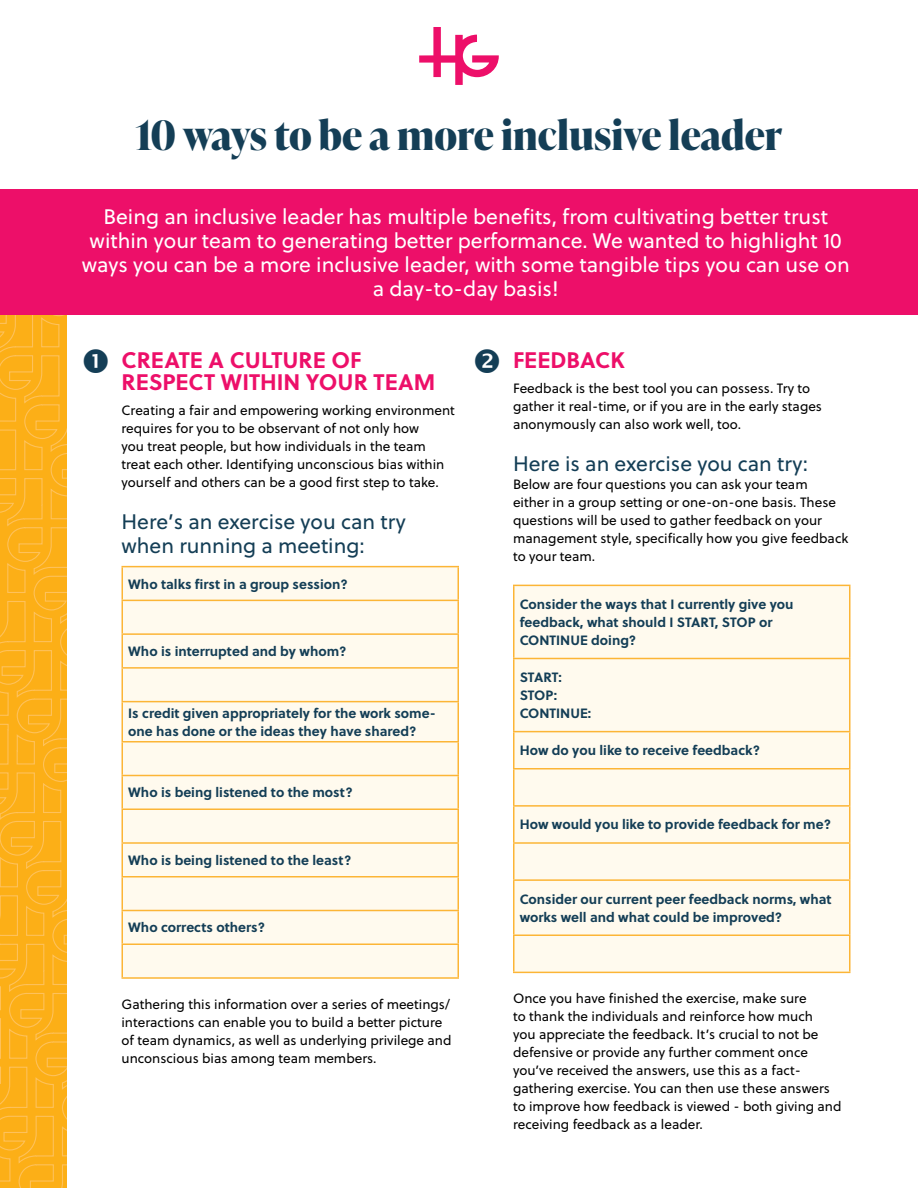
<style>
.page{position:relative;width:918px;height:1188px;background:#fff}
.page>*{position:absolute;margin:0;border:0;box-sizing:border-box;transform-origin:0 0}
.t1{font:700 40.5px "Ivy Presto Display";color:#143e56}
.t2{font:700 22.5px/22.5px "Soleil";color:#ed0f69}
.t3{font:21px/24px "Soleil";color:#fff;text-align:center}
.t4{font:21px/24px "Soleil";color:#143e56}
.t5{font:13.5px/18px "Soleil";color:#000}
.t6{font:700 13.5px/18px "Soleil";color:#143e56}
</style>
<div class="page">
<svg style="left:0;top:315px;width:66px;height:873px;background:#fcb01e"></svg>
<svg style="left:419px;top:27px;width:80px;height:58px"></svg>
<div style="left:0;top:189px;width:918px;height:126px;background:#ed0f69"></div>
<div style="left:123px;top:567px;width:335px;height:410px;background:#fffaee"></div>
<hr style="left:122px;top:566px;width:337px;height:1px;background:#fcb536">
<hr style="left:122px;top:567px;width:1px;height:33px;background:#fcb536">
<hr style="left:458px;top:567px;width:1px;height:33px;background:#fcb536">
<hr style="left:122px;top:600px;width:337px;height:1px;background:#fcb536">
<hr style="left:122px;top:601px;width:1px;height:32px;background:#fcb536">
<hr style="left:458px;top:601px;width:1px;height:32px;background:#fcb536">
<hr style="left:122px;top:633px;width:337px;height:2px;background:#fcb536">
<hr style="left:122px;top:635px;width:1px;height:32px;background:#fcb536">
<hr style="left:458px;top:635px;width:1px;height:32px;background:#fcb536">
<hr style="left:122px;top:667px;width:337px;height:2px;background:#fcb536">
<hr style="left:122px;top:669px;width:1px;height:32px;background:#fcb536">
<hr style="left:458px;top:669px;width:1px;height:32px;background:#fcb536">
<hr style="left:122px;top:701px;width:337px;height:1px;background:#fcb536">
<hr style="left:122px;top:702px;width:1px;height:39px;background:#fcb536">
<hr style="left:458px;top:702px;width:1px;height:39px;background:#fcb536">
<hr style="left:122px;top:741px;width:337px;height:1px;background:#fcb536">
<hr style="left:122px;top:742px;width:1px;height:33px;background:#fcb536">
<hr style="left:458px;top:742px;width:1px;height:33px;background:#fcb536">
<hr style="left:122px;top:775px;width:337px;height:1px;background:#fcb536">
<hr style="left:122px;top:776px;width:1px;height:32px;background:#fcb536">
<hr style="left:458px;top:776px;width:1px;height:32px;background:#fcb536">
<hr style="left:122px;top:808px;width:337px;height:2px;background:#fcb536">
<hr style="left:122px;top:810px;width:1px;height:32px;background:#fcb536">
<hr style="left:458px;top:810px;width:1px;height:32px;background:#fcb536">
<hr style="left:122px;top:842px;width:337px;height:2px;background:#fcb536">
<hr style="left:122px;top:844px;width:1px;height:32px;background:#fcb536">
<hr style="left:458px;top:844px;width:1px;height:32px;background:#fcb536">
<hr style="left:122px;top:876px;width:337px;height:2px;background:#fcb536">
<hr style="left:122px;top:878px;width:1px;height:32px;background:#fcb536">
<hr style="left:458px;top:878px;width:1px;height:32px;background:#fcb536">
<hr style="left:122px;top:910px;width:337px;height:1px;background:#fcb536">
<hr style="left:122px;top:911px;width:1px;height:33px;background:#fcb536">
<hr style="left:458px;top:911px;width:1px;height:33px;background:#fcb536">
<hr style="left:122px;top:944px;width:337px;height:1px;background:#fcb536">
<hr style="left:122px;top:945px;width:1px;height:32px;background:#fcb536">
<hr style="left:458px;top:945px;width:1px;height:32px;background:#fcb536">
<hr style="left:122px;top:977px;width:337px;height:2px;background:#fcb536">
<div style="left:514px;top:586px;width:335px;height:386px;background:#fffaee"></div>
<hr style="left:513px;top:586px;width:1px;height:72px;background:#fcb536">
<hr style="left:513px;top:659px;width:1px;height:72px;background:#fcb536">
<hr style="left:513px;top:732px;width:1px;height:36px;background:#fcb536">
<hr style="left:513px;top:770px;width:1px;height:35px;background:#fcb536">
<hr style="left:513px;top:807px;width:1px;height:35px;background:#fcb536">
<hr style="left:513px;top:844px;width:1px;height:35px;background:#fcb536">
<hr style="left:513px;top:881px;width:1px;height:53px;background:#fcb536">
<hr style="left:513px;top:936px;width:1px;height:36px;background:#fcb536">
<hr style="left:513px;top:585px;width:337px;height:1px;background:#fcb536">
<hr style="left:849px;top:586px;width:1px;height:72px;background:#fcb536">
<hr style="left:849px;top:659px;width:1px;height:72px;background:#fcb536">
<hr style="left:849px;top:732px;width:1px;height:36px;background:#fcb536">
<hr style="left:849px;top:770px;width:1px;height:35px;background:#fcb536">
<hr style="left:849px;top:807px;width:1px;height:35px;background:#fcb536">
<hr style="left:849px;top:844px;width:1px;height:35px;background:#fcb536">
<hr style="left:849px;top:881px;width:1px;height:53px;background:#fcb536">
<hr style="left:849px;top:936px;width:1px;height:36px;background:#fcb536">
<hr style="left:513px;top:658px;width:337px;height:1px;background:#fcb536">
<hr style="left:513px;top:731px;width:337px;height:1px;background:#fcb536">
<hr style="left:513px;top:768px;width:337px;height:2px;background:#fcb536">
<hr style="left:513px;top:805px;width:337px;height:2px;background:#fcb536">
<hr style="left:513px;top:842px;width:337px;height:2px;background:#fcb536">
<hr style="left:513px;top:879px;width:337px;height:2px;background:#fcb536">
<hr style="left:513px;top:934px;width:337px;height:2px;background:#fcb536">
<hr style="left:513px;top:972px;width:337px;height:1px;background:#fcb536">
<h1 class="t1" style="left:135px;top:106px;width:649px">10 ways to be a more inclusive leader</h1>
<p class="t3" style="left:82px;top:204px;width:770px">Being an inclusive leader has multiple benefits, from cultivating better trust within your team to generating better performance. We wanted to highlight 10 ways you can be a more inclusive leader, with some tangible tips you can use on a day-to-day basis!</p>
<h2 class="t2" style="left:122px;top:348px;width:315px">CREATE A CULTURE OF<br>RESPECT WITHIN YOUR TEAM</h2>
<p class="t5" style="left:122px;top:401px;width:335px">Creating a fair and empowering working environment requires for you to be observant of not only how<br>you treat people, but how individuals in the team treat each other. Identifying unconscious bias within yourself and others can be a good first step to take.</p>
<h3 class="t4" style="left:122px;top:509px;width:286px">Here’s an exercise you can try when running a meeting:</h3>
<p class="t6" style="left:128px;top:574px;width:221px">Who talks first in a group session?</p>
<p class="t6" style="left:128px;top:642px;width:220px">Who is interrupted and by whom?</p>
<p class="t6" style="left:128px;top:703px;width:309px">Is credit given appropriately for the work some&shy;one has done or the ideas they have shared?</p>
<p class="t6" style="left:128px;top:783px;width:226px">Who is being listened to the most?</p>
<p class="t6" style="left:128px;top:850px;width:225px">Who is being listened to the least?</p>
<p class="t6" style="left:128px;top:918px;width:138px">Who corrects others?</p>
<p class="t5" style="left:122px;top:995px;width:332px">Gathering this information over a series of meetings/ interactions can enable you to build a better picture of team dynamics, as well as underlying privilege and unconscious bias among team members.</p>
<h2 class="t2" style="left:513px;top:348px;width:113px">FEEDBACK</h2>
<p class="t5" style="left:513px;top:379px;width:311px">Feedback is the best tool you can possess. Try to gather it real-time, or if you are in the early stages anonymously can also work well, too.</p>
<h3 class="t4" style="left:513px;top:451px;width:297px">Here is an exercise you can try:</h3>
<p class="t5" style="left:513px;top:475px;width:337px">Below are four questions you can ask your team<br>either in a group setting or one-on-one basis. These questions will be used to gather feedback on your management style, specifically how you give feedback to your team.</p>
<p class="t6" style="left:520px;top:595px;width:275px">Consider the ways that I currently give you feedback, what should I START, STOP or<br>CONTINUE doing?</p>
<p class="t6" style="left:520px;top:668px;width:73px">START:<br>STOP:<br>CONTINUE:</p>
<p class="t6" style="left:520px;top:741px;width:242px">How do you like to receive feedback?</p>
<p class="t6" style="left:520px;top:815px;width:313px">How would you like to provide feedback for me?</p>
<p class="t6" style="left:520px;top:889px;width:313px">Consider our current peer feedback norms, what works well and what could be improved?</p>
<p class="t5" style="left:513px;top:989px;width:330px">Once you have finished the exercise, make sure<br>to thank the individuals and reinforce how much<br>you appreciate the feedback. It’s crucial to not be defensive or provide any further comment once you’ve received the answers, use this as a fact&shy;gathering exercise. You can then use these answers to improve how feedback is viewed - both giving and receiving feedback as a leader.</p>
</div>
